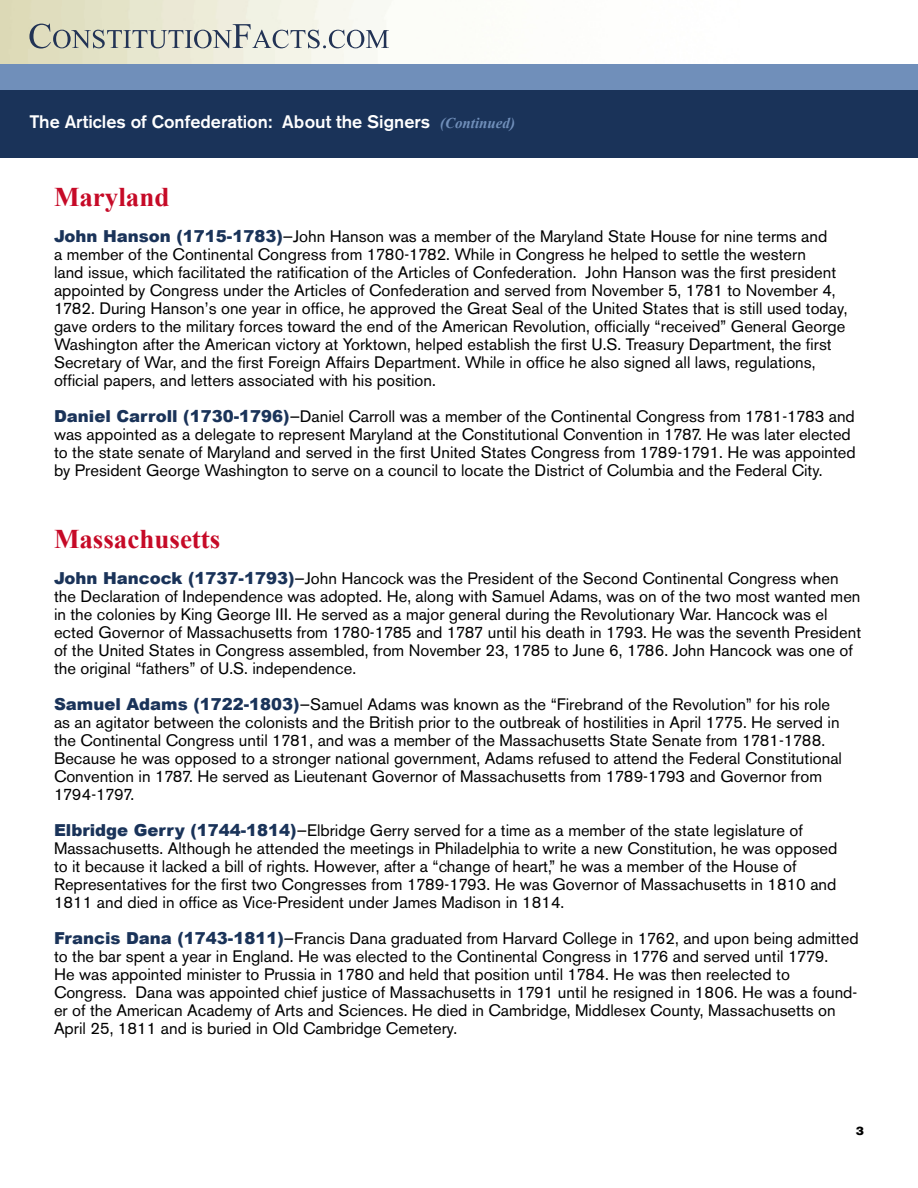
<style>
.page{position:relative;width:918px;height:1188px;background:#fff}
.page>*{position:absolute;margin:0;border:0;box-sizing:border-box;transform-origin:0 0}
.t1{font:700 27px "Times New Roman";color:#c60a27}
.t2{font:500 18px "Akzidenz Grotesk BE";color:#fff}
.t3{font:16.5px/18px "Akzidenz Grotesk BE";color:#000}
.t4{font:12px "Akzidenz Grotesk BE Super";color:#000}
.s1{font-family:"Times New Roman";font-weight:700;font-style:italic;font-size:15px;color:#708fba}
.s2{font-family:"Arial";font-weight:900;color:#1a3359}
</style>
<div class="page">
<div style="left:0;top:85px;width:918px;height:73px;background:#1a3359"></div>
<div style="left:0;top:64px;width:918px;height:26px;background:#708fba"></div>
<svg style="left:29px;top:24px;width:360px;height:25px;background:#c4c7bf"></svg>
<p class="t2" style="left:29px;top:110px;width:487px">The Articles of Confederation: About the Signers <span class="s1">(Continued)</span></p>
<h1 class="t1" style="left:54px;top:181px;width:117px">Maryland</h1>
<p class="t3" style="left:54px;top:227px;width:795px"><span class="s2">John Hanson (1715-1783)</span>—John Hanson was a member of the Maryland State House for nine terms and<br>a member of the Continental Congress from 1780-1782. While in Congress he helped to settle the western<br>land issue, which facilitated the ratification of the Articles of Confederation. John Hanson was the first president appointed by Congress under the Articles of Confederation and served from November 5, 1781 to November 4, 1782. During Hanson’s one year in office, he approved the Great Seal of the United States that is still used today, gave orders to the military forces toward the end of the American Revolution, officially “received” General George Washington after the American victory at Yorktown, helped establish the first U.S. Treasury Department, the first Secretary of War, and the first Foreign Affairs Department. While in office he also signed all laws, regulations, official papers, and letters associated with his position.</p>
<p class="t3" style="left:54px;top:407px;width:803px"><span class="s2">Daniel Carroll (1730-1796)</span>—Daniel Carroll was a member of the Continental Congress from 1781-1783 and was appointed as a delegate to represent Maryland at the Constitutional Convention in 1787. He was later elected to the state senate of Maryland and served in the first United States Congress from 1789-1791. He was appointed by President George Washington to serve on a council to locate the District of Columbia and the Federal City.</p>
<h1 class="t1" style="left:54px;top:523px;width:168px">Massachusetts</h1>
<p class="t3" style="left:54px;top:569px;width:809px"><span class="s2">John Hancock (1737-1793)</span>—John Hancock was the President of the Second Continental Congress when the Declaration of Independence was adopted. He, along with Samuel Adams, was on of the two most wanted men in the colonies by King George III. He served as a major general during the Revolutionary War. Hancock was el ected Governor of Massachusetts from 1780-1785 and 1787 until his death in 1793. He was the seventh President of the United States in Congress assembled, from November 23, 1785 to June 6, 1786. John Hancock was one of the original “fathers” of U.S. independence.</p>
<p class="t3" style="left:54px;top:695px;width:790px"><span class="s2">Samuel Adams (1722-1803)</span>—Samuel Adams was known as the “Firebrand of the Revolution” for his role as an agitator between the colonists and the British prior to the outbreak of hostilities in April 1775. He served in the Continental Congress until 1781, and was a member of the Massachusetts State Senate from 1781-1788.<br>Because he was opposed to a stronger national government, Adams refused to attend the Federal Constitutional Convention in 1787. He served as Lieutenant Governor of Massachusetts from 1789-1793 and Governor from 1794-1797.</p>
<p class="t3" style="left:54px;top:821px;width:785px"><span class="s2">Elbridge Gerry (1744-1814)</span>—Elbridge Gerry served for a time as a member of the state legislature of Massachusetts. Although he attended the meetings in Philadelphia to write a new Constitution, he was opposed to it because it lacked a bill of rights. However, after a “change of heart,” he was a member of the House of Representatives for the first two Congresses from 1789-1793. He was Governor of Massachusetts in 1810 and 1811 and died in office as Vice-President under James Madison in 1814.</p>
<p class="t3" style="left:54px;top:929px;width:806px"><span class="s2">Francis Dana (1743-1811)</span>—Francis Dana graduated from Harvard College in 1762, and upon being admitted to the bar spent a year in England. He was elected to the Continental Congress in 1776 and served until 1779.<br>He was appointed minister to Prussia in 1780 and held that position until 1784. He was then reelected to Congress. Dana was appointed chief justice of Massachusetts in 1791 until he resigned in 1806. He was a found&shy;er of the American Academy of Arts and Sciences. He died in Cambridge, Middlesex County, Massachusetts on April 25, 1811 and is buried in Old Cambridge Cemetery.</p>
<p class="t4" style="left:856px;top:1124px;width:9px">3</p>
</div>
